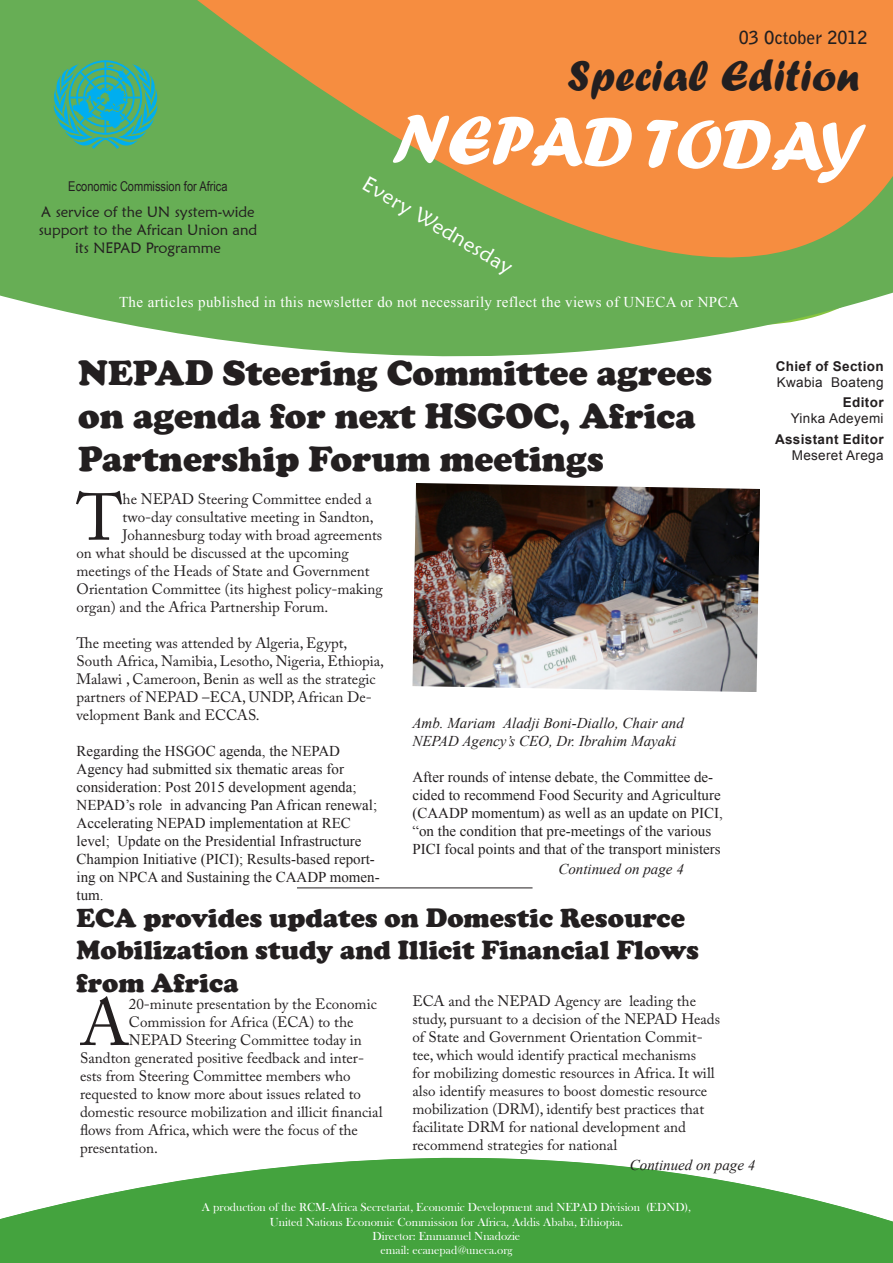
<style>
.page{position:relative;width:893px;height:1263px;background:#fff}
.page>*{position:absolute;margin:0;border:0;box-sizing:border-box;transform-origin:0 0}
.t1{font:72px "Forte";color:#fff}
.body_text{font:65.7px "Adobe Caslon Pro";color:#231f20}
.body_text-2{font:45px "Forte";color:#231f20}
.body_text-3{font:900 36px/43.2px "Cooper";color:#231f20}
.body_text-4{font:900 27px/32.4px "Cooper";color:#231f20}
.Body{font:21px "Maiandra GD";color:#fff}
.t2{font:700 18px "Bell Gothic Std";color:#231f20}
.body_text-5{font:15px/18px "Adobe Caslon Pro";color:#231f20}
.body_text-6{font:15px/18px "Times New Roman";color:#231f20}
.body_text-7{font:italic 15px "Times New Roman";color:#231f20}
.Body-2{font:15px "Times New Roman";letter-spacing:.025em;color:#fff}
.t3{font:15px/18px "Maiandra GD";color:#231f20;text-align:center}
.Body-3{font:700 13.5px/16.2px "Arial";letter-spacing:.025em;color:#231f20}
.Body-4{font:13.5px/16.2px "Arial";letter-spacing:.025em;color:#231f20;text-align:right}
.t4{font:13.5px "Arial Narrow";color:#231f20}
.t5{font:12px/14.4px "Bask Old Face";color:#fff;text-align:center}
.s1{font-weight:400}
.s2{font-weight:700}
</style>
<div class="page">
<svg style="left:0;top:1158px;width:893px;height:105px;fill:#44a33e"></svg>
<svg style="left:0;top:0;width:893px;height:357px;background:#a9a556"></svg>
<svg style="left:54px;top:60px;width:126px;height:99px;background:#47ae83"></svg>
<img style="left:412px;top:483px;width:348px;height:209px">
<hr style="left:297px;top:887px;width:236px;height:1px;background:#231f20">
<p class="t2" style="left:739px;top:26px;width:130px">03 October 2012</p>
<p class="t4" style="left:68px;top:176px;width:161px">Economic Commission for Africa</p>
<p class="t3" style="left:39px;top:203px;width:220px">A service of the UN system-wide support to the African Union and its NEPAD Programme</p>
<p class="body_text-2" style="left:567px;top:49px;width:293px">Special Edition</p>
<p class="t1" style="left:392px;top:97px;width:476px;rotate:1deg">NEPAD TODAY</p>
<p class="Body" style="left:371px;top:171px;width:172px;rotate:30deg">Every Wednesday</p>
<p class="Body-2" style="left:119px;top:292px;width:621px">The articles published in this newsletter do not necessarily reflect the views of UNECA or NPCA</p>
<p class="body_text-3" style="left:78px;top:351px;width:636px">NEPAD Steering Committee agrees on agenda for next HSGOC, Africa</p>
<p class="body_text-3" style="left:78px;top:438px;width:527px">Partnership Forum meetings</p>
<p class="body_text" style="left:77px;top:478px;width:48px">T</p>
<p class="body_text-5" style="left:123px;top:489px;width:251px">he NEPAD Steering Committee ended a</p>
<p class="body_text-5" style="left:123px;top:507px;width:253px">two-day consultative meeting in Sandton,</p>
<p class="body_text-5" style="left:123px;top:525px;width:261px">Johannesburg today with broad agreements</p>
<p class="body_text-5" style="left:77px;top:543px;width:274px">on what should be discussed at the upcoming</p>
<p class="body_text-5" style="left:77px;top:561px;width:295px">meetings of the Heads of State and Government</p>
<p class="body_text-5" style="left:77px;top:579px;width:308px">Orientation Committee (its highest policy-making</p>
<p class="body_text-5" style="left:77px;top:597px;width:253px">organ) and the Africa Partnership Forum.</p>
<p class="body_text-5" style="left:77px;top:633px;width:309px">The meeting was attended by Algeria, Egypt, South Africa, Namibia, Lesotho, Nigeria, Ethiopia, Malawi , Cameroon, Benin as well as the strategic partners of NEPAD –ECA, UNDP, African De&shy;velopment Bank and ECCAS.</p>
<p class="body_text-6" style="left:77px;top:741px;width:305px">Regarding the HSGOC agenda, the NEPAD Agency had submitted six thematic areas for consideration: Post 2015 development agenda; NEPAD’s role in advancing Pan African renewal; Accelerating NEPAD implementation at REC level; Update on the Presidential Infrastructure Champion Initiative (PICI); Results-based report&shy;ing on NPCA and Sustaining the CAADP momen&shy;tum.</p>
<p class="body_text-7" style="left:412px;top:713px;width:273px">Amb. Mariam Aladji Boni-Diallo, Chair and</p>
<p class="body_text-7" style="left:412px;top:731px;width:265px">NEPAD Agency’s CEO, Dr. Ibrahim Mayaki</p>
<p class="body_text-6" style="left:412px;top:768px;width:312px">After rounds of intense debate, the Committee de&shy;cided to recommend Food Security and Agriculture (CAADP momentum) as well as an update on PICI, “on the condition that pre-meetings of the various PICI focal points and that of the transport ministers</p>
<p class="body_text-7" style="left:558px;top:859px;width:127px">Continued on page 4</p>
<p class="body_text-4" style="left:77px;top:902px;width:624px">ECA provides updates on Domestic Resource<br>Mobilization study and Illicit Financial Flows from Africa</p>
<p class="body_text" style="left:80px;top:984px;width:50px">A</p>
<p class="body_text-5" style="left:129px;top:995px;width:249px">20-minute presentation by the Economic</p>
<p class="body_text-5" style="left:412px;top:992px;width:309px">ECA and the NEPAD Agency are leading the study, pursuant to a decision of the NEPAD Heads of State and Government Orientation Commit&shy;tee, which would identify practical mechanisms<br>for mobilizing domestic resources in Africa. It will also identify measures to boost domestic resource mobilization (DRM), identify best practices that facilitate DRM for national development and recommend strategies for national</p>
<p class="body_text-5" style="left:129px;top:1013px;width:226px">Commission for Africa (ECA) to the</p>
<p class="body_text-5" style="left:129px;top:1031px;width:234px">NEPAD Steering Committee today in</p>
<p class="body_text-5" style="left:80px;top:1049px;width:286px">Sandton generated positive feedback and inter-</p>
<p class="body_text-5" style="left:80px;top:1067px;width:272px">ests from Steering Committee members who</p>
<p class="body_text-5" style="left:80px;top:1085px;width:282px">requested to know more about issues related to</p>
<p class="body_text-5" style="left:80px;top:1103px;width:304px">domestic resource mobilization and illicit financial</p>
<p class="body_text-5" style="left:80px;top:1121px;width:279px">flows from Africa, which were the focus of the</p>
<p class="body_text-5" style="left:80px;top:1139px;width:79px">presentation.</p>
<p class="body_text-7" style="left:630px;top:1155px;width:127px">Continued on page 4</p>
<p class="t5" style="left:202px;top:1200px;width:491px">A production of the RCM-Africa Secretariat, Economic Development and NEPAD Division (EDND),<br>United Nations Economic Commission for Africa, Addis Ababa, Ethiopia.</p>
<p class="t5" style="left:373px;top:1229px;width:149px">Director: Emmanuel Nnadozie</p>
<p class="t5" style="left:381px;top:1243px;width:133px">email: ecanepad@uneca.org</p>
<p class="Body-3" style="left:776px;top:358px;width:109px">Chief of Section<br><span class="s1">Kwabia Boateng</span></p>
<p class="Body-4" style="left:791px;top:394px;width:94px"><span class="s2">Editor<br></span>Yinka Adeyemi</p>
<p class="Body-3" style="left:775px;top:431px;width:110px">Assistant Editor</p>
<p class="Body-4" style="left:792px;top:447px;width:93px">Meseret Arega</p>
</div>
